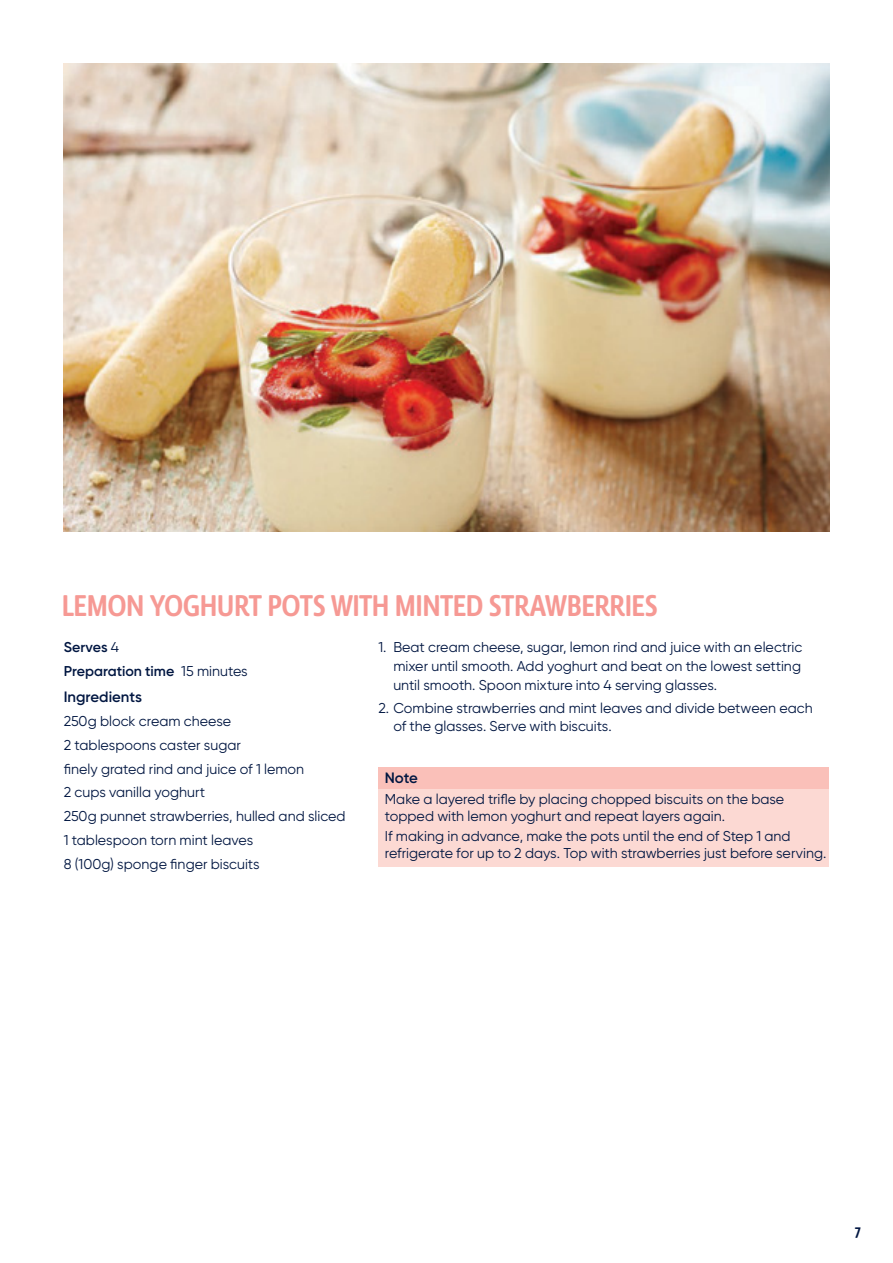
<style>
.page{position:relative;width:893px;height:1263px;background:#fff}
.page>*{position:absolute;margin:0;border:0;box-sizing:border-box;transform-origin:0 0}
.t1{font:500 36px "Lemon Sans Rnd Cnd";letter-spacing:-.02em;color:#f69994}
.t2{font:500 18px "Lemon Sans Rnd Cnd";color:#001641}
.t3{font:600 15px "Gilroy";color:#001641}
.t4{font:14.25px/23.7px "Gilroy";color:#001641}
.t5{font:600 14.25px/23.7px "Gilroy";color:#001641}
.s1{font-weight:400}
</style>
<div class="page">
<img style="left:64px;top:64px;width:765px;height:467px">
<div style="left:378px;top:767px;width:451px;height:22px;background:#fac0b9"></div>
<div style="left:378px;top:789px;width:451px;height:41px;background:#fcd9d3"></div>
<div style="left:378px;top:827px;width:451px;height:40px;background:#fcd9d3"></div>
<h1 class="t1" style="left:62px;top:585px;width:598px">LEMON YOGHURT POTS WITH MINTED STRAWBERRIES</h1>
<p class="t4" style="left:393px;top:638px;width:410px;line-height:18.8px;text-align:justify;text-indent:-15px">1. Beat cream cheese, sugar, lemon rind and juice with an electric mixer until smooth. Add yoghurt and beat on the lowest setting until smooth. Spoon mixture into 4 serving glasses.</p>
<p class="t4" style="left:393px;top:698px;width:421px;line-height:18.8px;text-indent:-15px">2. Combine strawberries and mint leaves and divide between each of the glasses. Serve with biscuits.</p>
<p class="t3" style="left:385px;top:769px;width:35px">Note</p>
<p class="t4" style="left:385px;top:791px;width:401px;line-height:16.5px">Make a layered trifle by placing chopped biscuits on the base topped with lemon yoghurt and repeat layers again.</p>
<p class="t4" style="left:385px;top:828px;width:443px;line-height:16.5px">If making in advance, make the pots until the end of Step 1 and refrigerate for up to 2 days. Top with strawberries just before serving.</p>
<p class="t5" style="left:64px;top:635px;width:185px">Serves <span class="s1">4<br></span>Preparation time <span class="s1">15 minutes</span></p>
<p class="t3" style="left:64px;top:688px;width:80px">Ingredients</p>
<p class="t4" style="left:64px;top:709px;width:283px">250g block cream cheese<br>2 tablespoons caster sugar<br>finely grated rind and juice of 1 lemon<br>2 cups vanilla yoghurt<br>250g punnet strawberries, hulled and sliced<br>1 tablespoon torn mint leaves<br>8 (100g) sponge finger biscuits</p>
<p class="t2" style="left:855px;top:1221px;width:8px">7</p>
</div>
